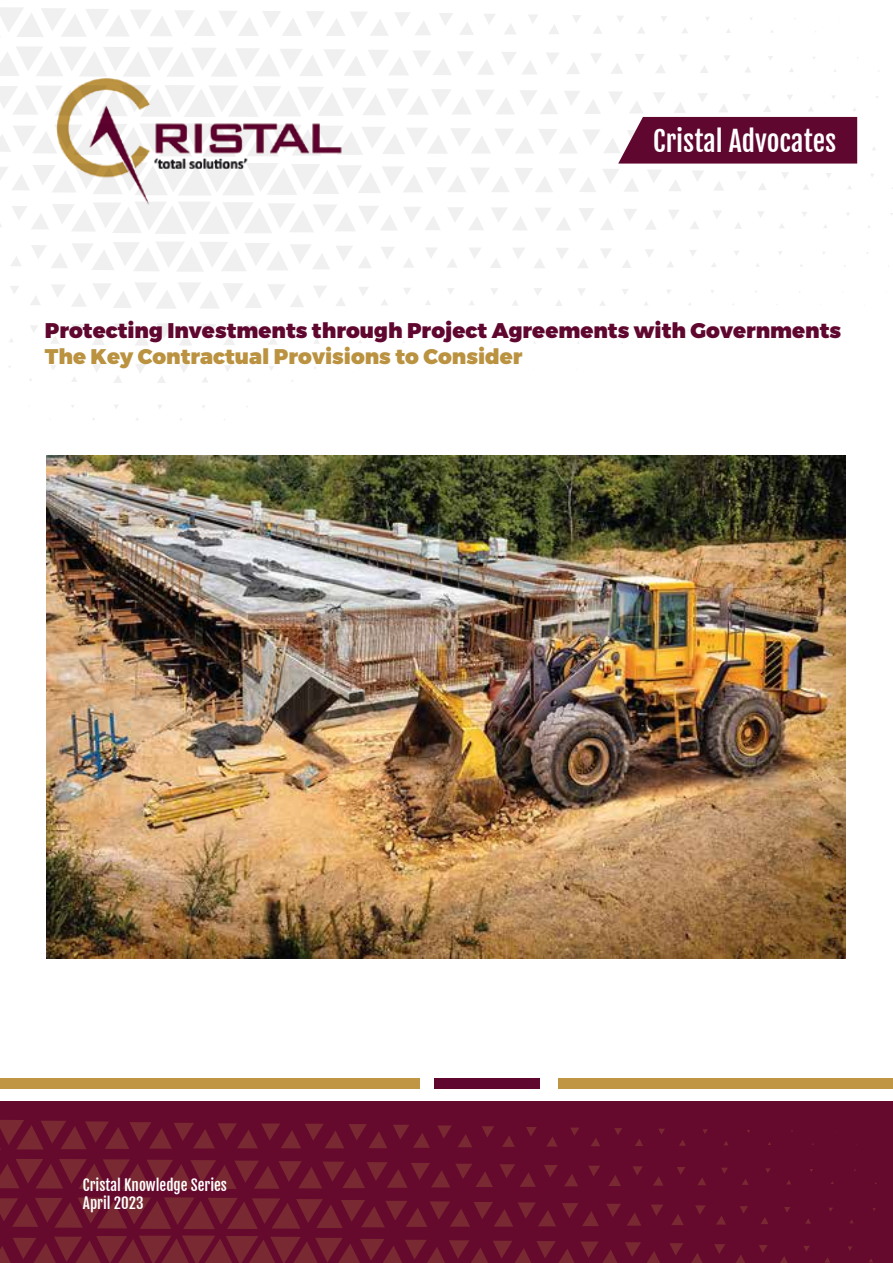
<style>
.page{position:relative;width:893px;height:1263px;background:#fff}
.page>*{position:absolute;margin:0;border:0;box-sizing:border-box;transform-origin:0 0}
.t1{font:27.6px "Fjalla One";color:#fff}
.t2{font:900 21.3px "Montserrat";color:#600730}
.t3{font:900 21.3px "Montserrat";color:#ba9240}
.t4{font:15px/18px "Fjalla One";color:#fff}
</style>
<div class="page">
<svg style="left:513px;top:300px;width:5px;height:5px"></svg>
<svg style="left:491px;top:288px;width:7px;height:6px"></svg>
<svg style="left:469px;top:301px;width:5px;height:4px"></svg>
<svg style="left:556px;top:300px;width:6px;height:6px"></svg>
<svg style="left:534px;top:288px;width:8px;height:7px"></svg>
<svg style="left:490px;top:258px;width:11px;height:10px"></svg>
<svg style="left:448px;top:288px;width:6px;height:6px"></svg>
<svg style="left:425px;top:300px;width:6px;height:5px"></svg>
<svg style="left:600px;top:301px;width:5px;height:5px"></svg>
<svg style="left:578px;top:288px;width:7px;height:7px"></svg>
<svg style="left:534px;top:259px;width:11px;height:9px"></svg>
<svg style="left:513px;top:248px;width:12px;height:11px"></svg>
<svg style="left:469px;top:248px;width:12px;height:11px"></svg>
<svg style="left:447px;top:258px;width:10px;height:10px"></svg>
<svg style="left:404px;top:288px;width:7px;height:6px"></svg>
<svg style="left:381px;top:299px;width:6px;height:6px"></svg>
<svg style="left:622px;top:289px;width:6px;height:5px"></svg>
<svg style="left:578px;top:259px;width:10px;height:9px"></svg>
<svg style="left:556px;top:248px;width:12px;height:11px"></svg>
<svg style="left:426px;top:248px;width:11px;height:10px"></svg>
<svg style="left:404px;top:258px;width:10px;height:10px"></svg>
<svg style="left:359px;top:287px;width:9px;height:8px"></svg>
<svg style="left:336px;top:298px;width:9px;height:8px"></svg>
<svg style="left:336px;top:327px;width:6px;height:5px"></svg>
<svg style="left:622px;top:260px;width:9px;height:8px"></svg>
<svg style="left:601px;top:249px;width:10px;height:9px"></svg>
<svg style="left:381px;top:247px;width:14px;height:12px"></svg>
<svg style="left:314px;top:286px;width:13px;height:12px"></svg>
<svg style="left:314px;top:339px;width:5px;height:5px"></svg>
<svg style="left:667px;top:261px;width:6px;height:6px"></svg>
<svg style="left:645px;top:249px;width:9px;height:8px"></svg>
<svg style="left:579px;top:208px;width:35px;height:22px"></svg>
<svg style="left:291px;top:326px;width:9px;height:8px"></svg>
<svg style="left:711px;top:263px;width:5px;height:4px"></svg>
<svg style="left:690px;top:250px;width:6px;height:6px"></svg>
<svg style="left:646px;top:220px;width:10px;height:10px"></svg>
<svg style="left:624px;top:209px;width:13px;height:12px"></svg>
<svg style="left:269px;top:337px;width:8px;height:7px"></svg>
<svg style="left:269px;top:366px;width:5px;height:4px"></svg>
<svg style="left:734px;top:251px;width:5px;height:4px"></svg>
<svg style="left:690px;top:221px;width:9px;height:8px"></svg>
<svg style="left:669px;top:210px;width:10px;height:9px"></svg>
<svg style="left:246px;top:325px;width:12px;height:11px"></svg>
<svg style="left:735px;top:222px;width:6px;height:7px"></svg>
<svg style="left:713px;top:211px;width:8px;height:7px"></svg>
<svg style="left:224px;top:335px;width:11px;height:10px"></svg>
<svg style="left:225px;top:365px;width:6px;height:7px"></svg>
<svg style="left:779px;top:224px;width:5px;height:4px"></svg>
<svg style="left:758px;top:211px;width:6px;height:6px"></svg>
<svg style="left:502px;top:52px;width:35px;height:22px"></svg>
<svg style="left:201px;top:324px;width:15px;height:13px"></svg>
<svg style="left:202px;top:377px;width:6px;height:5px"></svg>
<svg style="left:802px;top:212px;width:5px;height:4px"></svg>
<svg style="left:567px;top:62px;width:13px;height:12px"></svg>
<svg style="left:546px;top:53px;width:13px;height:11px"></svg>
<svg style="left:504px;top:24px;width:12px;height:10px"></svg>
<svg style="left:180px;top:365px;width:8px;height:7px"></svg>
<svg style="left:611px;top:63px;width:12px;height:11px"></svg>
<svg style="left:591px;top:53px;width:11px;height:11px"></svg>
<svg style="left:549px;top:25px;width:10px;height:9px"></svg>
<svg style="left:529px;top:15px;width:9px;height:8px"></svg>
<svg style="left:484px;top:14px;width:11px;height:10px"></svg>
<svg style="left:460px;top:22px;width:13px;height:13px"></svg>
<svg style="left:157px;top:323px;width:35px;height:22px"></svg>
<svg style="left:157px;top:376px;width:8px;height:7px"></svg>
<svg style="left:656px;top:65px;width:9px;height:8px"></svg>
<svg style="left:635px;top:54px;width:10px;height:9px"></svg>
<svg style="left:593px;top:26px;width:9px;height:8px"></svg>
<svg style="left:573px;top:15px;width:8px;height:8px"></svg>
<svg style="left:439px;top:13px;width:14px;height:12px"></svg>
<svg style="left:135px;top:333px;width:13px;height:12px"></svg>
<svg style="left:136px;top:364px;width:10px;height:9px"></svg>
<svg style="left:700px;top:66px;width:8px;height:7px"></svg>
<svg style="left:680px;top:55px;width:7px;height:6px"></svg>
<svg style="left:638px;top:27px;width:7px;height:6px"></svg>
<svg style="left:617px;top:16px;width:7px;height:6px"></svg>
<svg style="left:114px;top:324px;width:15px;height:13px"></svg>
<svg style="left:114px;top:376px;width:8px;height:7px"></svg>
<svg style="left:745px;top:67px;width:6px;height:5px"></svg>
<svg style="left:724px;top:55px;width:6px;height:6px"></svg>
<svg style="left:682px;top:28px;width:6px;height:5px"></svg>
<svg style="left:661px;top:16px;width:6px;height:5px"></svg>
<svg style="left:92px;top:334px;width:12px;height:11px"></svg>
<svg style="left:93px;top:364px;width:8px;height:8px"></svg>
<svg style="left:726px;top:29px;width:5px;height:4px"></svg>
<svg style="left:72px;top:324px;width:12px;height:11px"></svg>
<svg style="left:72px;top:377px;width:5px;height:5px"></svg>
<svg style="left:52px;top:283px;width:252px;height:26px"></svg>
<svg style="left:51px;top:336px;width:8px;height:8px"></svg>
<svg style="left:51px;top:365px;width:5px;height:5px"></svg>
<svg style="left:32px;top:242px;width:339px;height:30px"></svg>
<svg style="left:30px;top:296px;width:10px;height:9px"></svg>
<svg style="left:30px;top:325px;width:8px;height:7px"></svg>
<svg style="left:11px;top:256px;width:10px;height:10px"></svg>
<svg style="left:10px;top:286px;width:9px;height:8px"></svg>
<svg style="left:0;top:86px;width:558px;height:29px"></svg>
<svg style="left:0;top:126px;width:571px;height:108px"></svg>
<svg style="left:0;top:47px;width:494px;height:29px"></svg>
<svg style="left:0;top:7px;width:431px;height:30px"></svg>
<div style="left:0;top:1101px;width:893px;height:162px;background:#65092d"></div>
<svg style="left:581px;top:1241px;width:36px;height:22px"></svg>
<svg style="left:625px;top:1242px;width:35px;height:21px"></svg>
<svg style="left:562px;top:1203px;width:37px;height:23px"></svg>
<svg style="left:500px;top:1164px;width:36px;height:23px"></svg>
<svg style="left:691px;top:1253px;width:12px;height:10px"></svg>
<svg style="left:670px;top:1243px;width:13px;height:12px"></svg>
<svg style="left:627px;top:1213px;width:14px;height:13px"></svg>
<svg style="left:606px;top:1204px;width:15px;height:13px"></svg>
<svg style="left:564px;top:1174px;width:14px;height:12px"></svg>
<svg style="left:544px;top:1165px;width:14px;height:12px"></svg>
<svg style="left:502px;top:1136px;width:13px;height:11px"></svg>
<svg style="left:736px;top:1255px;width:9px;height:8px"></svg>
<svg style="left:714px;top:1244px;width:11px;height:10px"></svg>
<svg style="left:671px;top:1214px;width:13px;height:11px"></svg>
<svg style="left:651px;top:1204px;width:12px;height:12px"></svg>
<svg style="left:609px;top:1175px;width:12px;height:11px"></svg>
<svg style="left:588px;top:1165px;width:12px;height:11px"></svg>
<svg style="left:547px;top:1137px;width:10px;height:9px"></svg>
<svg style="left:526px;top:1127px;width:11px;height:9px"></svg>
<svg style="left:482px;top:1126px;width:12px;height:11px"></svg>
<svg style="left:780px;top:1256px;width:8px;height:7px"></svg>
<svg style="left:759px;top:1245px;width:9px;height:8px"></svg>
<svg style="left:716px;top:1216px;width:10px;height:8px"></svg>
<svg style="left:695px;top:1205px;width:10px;height:9px"></svg>
<svg style="left:653px;top:1176px;width:10px;height:10px"></svg>
<svg style="left:633px;top:1166px;width:10px;height:9px"></svg>
<svg style="left:591px;top:1138px;width:9px;height:8px"></svg>
<svg style="left:571px;top:1127px;width:8px;height:9px"></svg>
<svg style="left:437px;top:1125px;width:35px;height:22px"></svg>
<svg style="left:825px;top:1258px;width:5px;height:4px"></svg>
<svg style="left:804px;top:1246px;width:6px;height:5px"></svg>
<svg style="left:761px;top:1217px;width:7px;height:7px"></svg>
<svg style="left:740px;top:1206px;width:8px;height:7px"></svg>
<svg style="left:698px;top:1178px;width:8px;height:7px"></svg>
<svg style="left:677px;top:1167px;width:8px;height:8px"></svg>
<svg style="left:635px;top:1139px;width:8px;height:7px"></svg>
<svg style="left:614px;top:1128px;width:8px;height:7px"></svg>
<svg style="left:393px;top:1125px;width:37px;height:23px"></svg>
<svg style="left:848px;top:1246px;width:4px;height:5px"></svg>
<svg style="left:805px;top:1219px;width:6px;height:5px"></svg>
<svg style="left:784px;top:1207px;width:6px;height:5px"></svg>
<svg style="left:742px;top:1179px;width:7px;height:6px"></svg>
<svg style="left:721px;top:1167px;width:7px;height:7px"></svg>
<svg style="left:679px;top:1140px;width:7px;height:6px"></svg>
<svg style="left:659px;top:1128px;width:6px;height:6px"></svg>
<svg style="left:829px;top:1207px;width:4px;height:5px"></svg>
<svg style="left:766px;top:1168px;width:4px;height:5px"></svg>
<svg style="left:703px;top:1129px;width:5px;height:4px"></svg>
<svg style="left:0;top:1197px;width:556px;height:32px"></svg>
<svg style="left:0;top:1235px;width:574px;height:28px"></svg>
<svg style="left:0;top:1159px;width:493px;height:30px"></svg>
<svg style="left:0;top:1120px;width:387px;height:30px"></svg>
<div style="left:0;top:1078px;width:420px;height:11px;background:#c09645"></div>
<div style="left:434px;top:1078px;width:106px;height:11px;background:#600730"></div>
<div style="left:558px;top:1078px;width:335px;height:11px;background:#c09645"></div>
<svg style="left:558px;top:91px;width:299px;height:101px"></svg>
<img style="left:30px;top:51px;width:382px;height:173px">
<img style="left:46px;top:455px;width:800px;height:503px">
<p class="t1" style="left:653px;top:124px;width:185px">Cristal Advocates</p>
<p class="t2" style="left:45px;top:317px;width:798px">Protecting Investments through Project Agreements with Governments</p>
<p class="t3" style="left:45px;top:343px;width:479px">The Key Contractual Provisions to Consider</p>
<p class="t4" style="left:83px;top:1176px;width:146px">Cristal Knowledge Series<br>April 2023</p>
</div>
